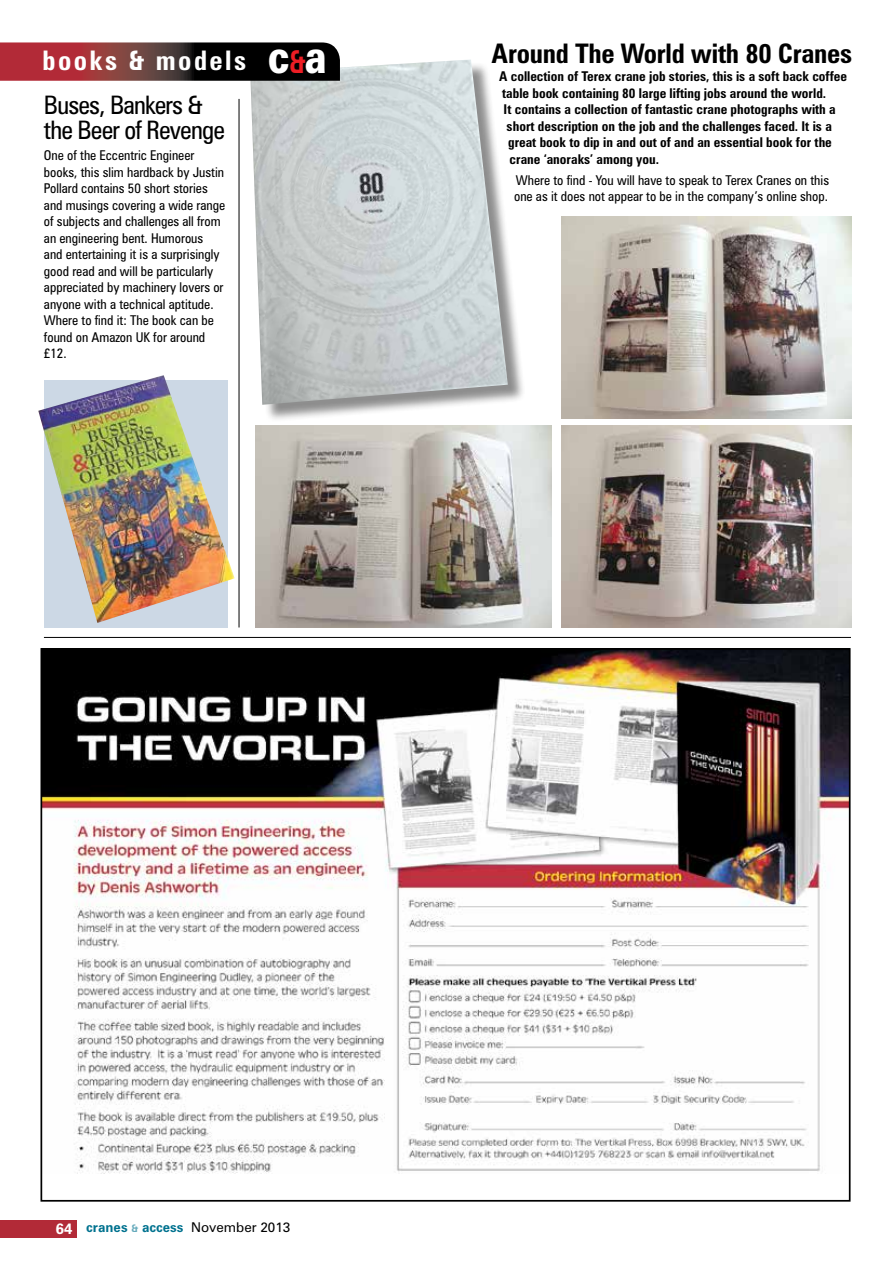
<style>
.page{position:relative;width:893px;height:1263px;background:#fff}
.page>*{position:absolute;margin:0;border:0;box-sizing:border-box;transform-origin:0 0}
.t1{font:700 condensed 27px "Zurich BT";letter-spacing:-.01em;color:#000}
.t2{font:700 condensed 27px "Zurich BT";letter-spacing:.09em;color:#fff}
.t3{font:condensed 25.5px/25.5px "Zurich BT";letter-spacing:-.03em;color:#000}
.t4{font:condensed 13.5px/16.5px "Zurich BT";color:#000}
.t5{font:700 condensed 13.5px "Zurich BT";color:#000}
.t6{font:700 13.5px "Zurich BT";color:#00728f}
.s1{font-weight:900;font-stretch:normal;font-size:45.9px}
.s2{font-stretch:normal;font-size:31.65px;color:#ed1d24}
.s3{font-size:15px;color:#fff}
.s4{font-size:10.5px;color:#66aabc}
.s5{font-weight:400;color:#000}
</style>
<div class="page">
<div style="left:44px;top:380px;width:184px;height:248px;background:#ccd8e5"></div>
<div style="left:0;top:1220px;width:77px;height:17px;background:#b22a37"></div>
<img style="left:562px;top:426px;width:289px;height:202px">
<img style="left:255px;top:426px;width:296px;height:201px">
<img style="left:561px;top:217px;width:290px;height:201px">
<div style="left:253px;top:62px;width:273px;height:361px;background:#000;opacity:.45"></div>
<img style="left:250px;top:59px;width:258px;height:346px">
<hr style="left:44px;top:637px;width:807px;height:1px;background:#000">
<img style="left:38px;top:375px;width:197px;height:248px">
<hr style="left:239px;top:99px;width:1px;height:528px;background:#000">
<svg style="left:0;top:42px;width:340px;height:39px;background:#532326"></svg>
<img style="left:44px;top:651px;width:804px;height:522px">
<h1 class="t2" style="left:43px;top:44px;width:286px">books &amp; models <span class="s1">c</span><span class="s2">&amp;</span><span class="s1">a</span></h1>
<h2 class="t3" style="left:44px;top:92px;width:182px">Buses, Bankers &amp; the Beer of Revenge</h2>
<p class="t4" style="left:44px;top:147px;width:183px">One of the Eccentric Engineer books, this slim hardback by Justin<br>Pollard contains 50 short stories and musings covering a wide range of subjects and challenges all from an engineering bent. Humorous and entertaining it is a surprisingly good read and will be particularly appreciated by machinery lovers or anyone with a technical aptitude.<br>Where to find it: The book can be found on Amazon UK for around £12.</p>
<h1 class="t1" style="left:492px;top:37px;width:362px">Around The World with 80 Cranes</h1>
<p class="t5" style="left:499px;top:68px;width:349px">A collection of Terex crane job stories, this is a soft back coffee</p>
<p class="t5" style="left:502px;top:85px;width:326px">table book containing 80 large lifting jobs around the world.</p>
<p class="t5" style="left:504px;top:101px;width:334px">It contains a collection of fantastic crane photographs with a</p>
<p class="t5" style="left:507px;top:118px;width:327px">short description on the job and the challenges faced. It is a</p>
<p class="t5" style="left:508px;top:134px;width:325px">great book to dip in and out of and an essential book for the</p>
<p class="t5" style="left:510px;top:151px;width:151px">crane ‘anoraks’ among you.</p>
<p class="t4" style="left:514px;top:171px;width:316px">Where to find - You will have to speak to Terex Cranes on this one as it does not appear to be in the company’s online shop.</p>
<p class="t6" style="left:56px;top:1219px;width:236px"><span class="s3">64</span> cranes <span class="s4">&amp;</span> access <span class="s5">November 2013</span></p>
</div>
